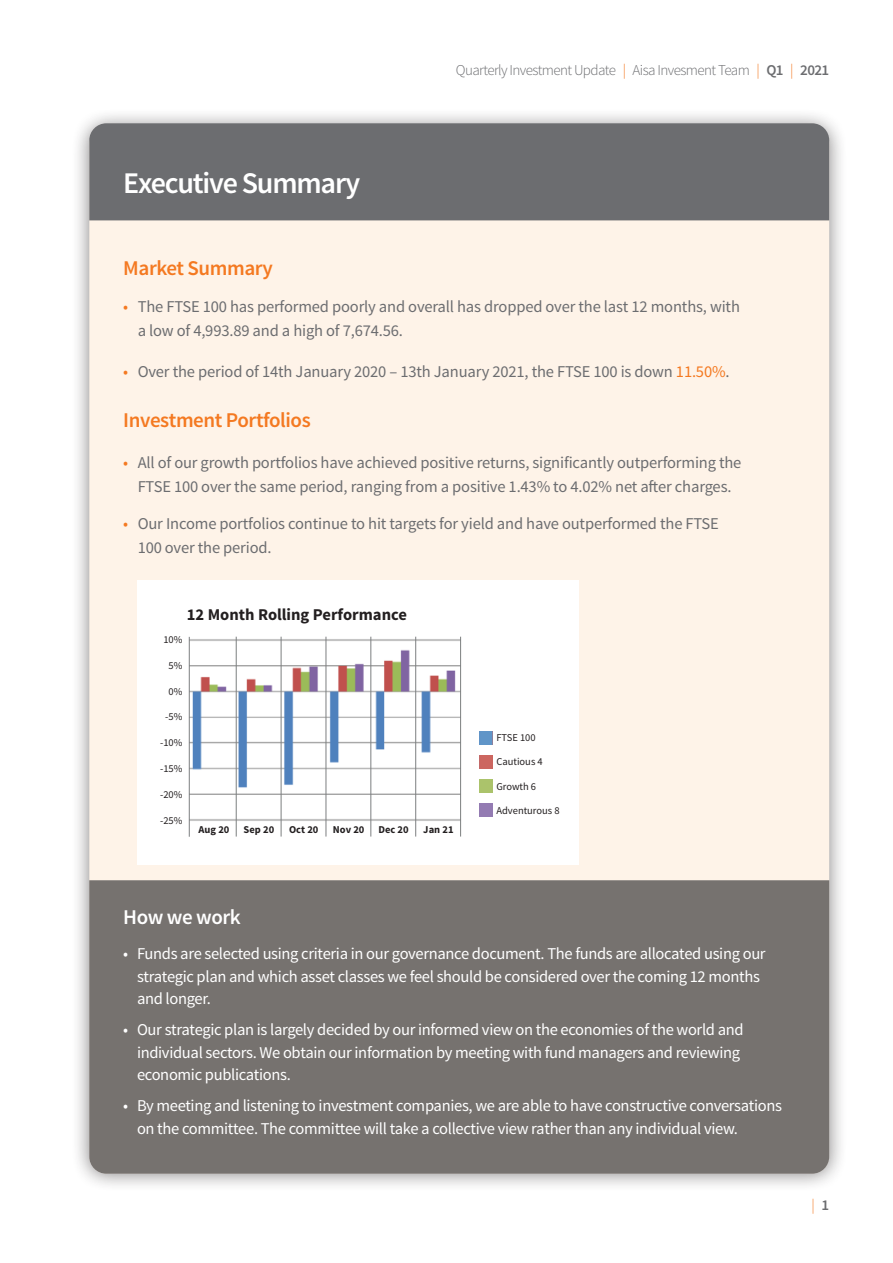
<style>
.page{position:relative;width:893px;height:1263px;background:#fff}
.page>*{position:absolute;margin:0;border:0;box-sizing:border-box;transform-origin:0 0}
.t1{font:600 30px "Source Sans Pro";letter-spacing:-.04em;color:#fff}
.t2{font:600 21px "Source Sans Pro";letter-spacing:-.02em;color:#f47921}
.t3{font:600 21px "Source Sans Pro";letter-spacing:-.025em;color:#fff}
.t4{font:16.5px/22.5px "Source Sans Pro";letter-spacing:-.02em;color:#fff}
.t5{font:16.5px/24px "Source Sans Pro";letter-spacing:-.01em;color:#6c6d70}
.t6{font:700 16.5px "Source Sans Pro";color:#231f20}
.t7{font:300 15px "Source Sans Pro";letter-spacing:-.04em;color:#6c6d70}
.t8{font:300 15px "Source Sans Pro";color:#f47921}
.t9{font:10.5px "Source Sans Pro";color:#231f20}
.t10{font:700 10.5px "Source Sans Pro";color:#231f20}
.s1{color:#f47921}
.s2{font-weight:600}
.s3{font-weight:600;color:#6c6d70}
</style>
<div class="page">
<div style="left:71px;top:107px;width:777px;height:1086px;background:#231f20;opacity:.75"></div>
<div style="left:89px;top:126px;width:740px;height:1048px;background:#fef3e8;border-radius:17px"></div>
<div style="left:89px;top:880px;width:740px;height:294px;background:#76726f"></div>
<div style="left:89px;top:123px;width:740px;height:97px;background:#6c6d70"></div>
<div style="left:138px;top:580px;width:441px;height:284px;background:#fff"></div>
<img style="left:190px;top:638px;width:270px;height:185px">
<hr style="left:189px;top:637px;width:1px;height:200px;background:#7c7f80">
<hr style="left:236px;top:637px;width:1px;height:199px;background:#7c7f80">
<hr style="left:281px;top:637px;width:1px;height:199px;background:#7c7f80">
<hr style="left:326px;top:637px;width:1px;height:199px;background:#7c7f80">
<hr style="left:370px;top:637px;width:1px;height:199px;background:#7c7f80">
<hr style="left:415px;top:637px;width:1px;height:199px;background:#7c7f80">
<hr style="left:460px;top:637px;width:1px;height:199px;background:#7c7f80">
<svg style="left:479px;top:731px;width:13px;height:13px"></svg>
<svg style="left:479px;top:755px;width:13px;height:13px"></svg>
<svg style="left:479px;top:780px;width:13px;height:13px"></svg>
<svg style="left:479px;top:804px;width:13px;height:13px"></svg>
<p class="t1" style="left:123px;top:164px;width:238px">Executive Summary</p>
<p class="t7" style="left:456px;top:61px;width:375px">Quarterly Investment Update <span class="s1">|</span> Aisa Invesment Team <span class="s1">|</span> <span class="s2">Q1</span> <span class="s1">|</span> <span class="s2">2021</span></p>
<p class="t2" style="left:123px;top:255px;width:151px">Market Summary</p>
<p class="t5" style="left:138px;top:295px;width:604px;text-indent:-14px"><span class="s1">•</span> The FTSE 100 has performed poorly and overall has dropped over the last 12 months, with a low of 4,993.89 and a high of 7,674.56.</p>
<p class="t5" style="left:123px;top:360px;width:608px"><span class="s1">•</span> Over the period of 14th January 2020 – 13th January 2021, the FTSE 100 is down <span class="s1">11.50%</span>.</p>
<p class="t2" style="left:123px;top:407px;width:189px">Investment Portfolios</p>
<p class="t5" style="left:123px;top:451px;width:620px;text-align:center"><span class="s1">•</span> All of our growth portfolios have achieved positive returns, significantly outperforming the<br>FTSE 100 over the same period, ranging from a positive 1.43% to 4.02% net after charges.</p>
<p class="t5" style="left:138px;top:511px;width:583px;text-indent:-14px"><span class="s1">•</span> Our Income portfolios continue to hit targets for yield and have outperformed the FTSE<br>100 over the period.</p>
<p class="t6" style="left:187px;top:604px;width:222px">12 Month Rolling Performance</p>
<p class="t9" style="left:163px;top:633px;width:21px">10%</p>
<p class="t9" style="left:169px;top:659px;width:15px">5%</p>
<p class="t9" style="left:169px;top:685px;width:15px">0%</p>
<p class="t9" style="left:165px;top:710px;width:19px">-5%</p>
<p class="t9" style="left:160px;top:736px;width:24px">-10%</p>
<p class="t9" style="left:160px;top:762px;width:24px">-15%</p>
<p class="t9" style="left:160px;top:788px;width:24px">-20%</p>
<p class="t9" style="left:160px;top:814px;width:24px">-25%</p>
<p class="t10" style="left:199px;top:823px;width:32px">Aug 20</p>
<p class="t10" style="left:244px;top:823px;width:32px">Sep 20</p>
<p class="t10" style="left:289px;top:823px;width:31px">Oct 20</p>
<p class="t10" style="left:333px;top:823px;width:33px">Nov 20</p>
<p class="t10" style="left:378px;top:823px;width:32px">Dec 20</p>
<p class="t10" style="left:423px;top:823px;width:32px">Jan 21</p>
<p class="t9" style="left:496px;top:731px;width:41px">FTSE 100</p>
<p class="t9" style="left:496px;top:755px;width:48px">Cautious 4</p>
<p class="t9" style="left:496px;top:780px;width:41px">Growth 6</p>
<p class="t9" style="left:496px;top:804px;width:65px">Adventurous 8</p>
<p class="t3" style="left:123px;top:904px;width:119px">How we work</p>
<p class="t4" style="left:137px;top:943px;width:630px;text-indent:-14px">• Funds are selected using criteria in our governance document. The funds are allocated using our strategic plan and which asset classes we feel should be considered over the coming 12 months and longer.</p>
<p class="t4" style="left:137px;top:1019px;width:608px;text-indent:-14px">• Our strategic plan is largely decided by our informed view on the economies of the world and individual sectors. We obtain our information by meeting with fund managers and reviewing economic publications.</p>
<p class="t4" style="left:137px;top:1095px;width:646px;text-indent:-14px">• By meeting and listening to investment companies, we are able to have constructive conversations on the committee. The committee will take a collective view rather than any individual view.</p>
<p class="t8" style="left:811px;top:1196px;width:19px">| <span class="s3">1</span></p>
</div>
